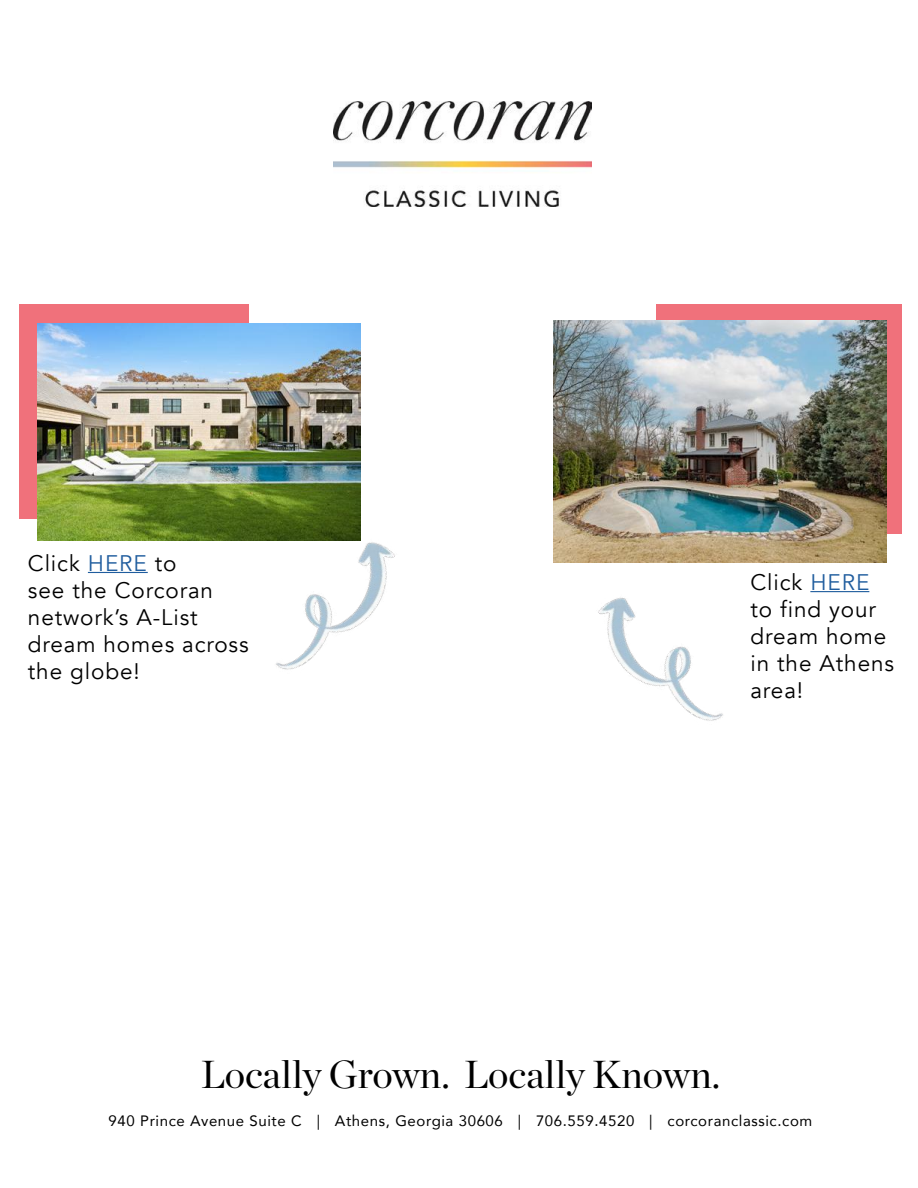
<style>
.page{position:relative;width:918px;height:1188px;background:#fff}
.page>*{position:absolute;margin:0;border:0;box-sizing:border-box;transform-origin:0 0}
.t1{font:39px "Chronicle Display";color:#000}
.t2{font:22.5px/27px "Avenir";letter-spacing:.04em;color:#000}
.t3{font:15px "Avenir";letter-spacing:.04em;color:#000}
.s1{color:#205d9e}
</style>
<div class="page">
<img style="left:334px;top:102px;width:258px;height:104px">
<div style="left:20px;top:305px;width:229px;height:214px;background:#f0717b"></div>
<hr style="left:88px;top:572px;width:60px;height:1px;background:#205d9e">
<img style="left:37px;top:324px;width:324px;height:216px">
<img style="left:241px;top:512px;width:154px;height:158px">
<hr style="left:810px;top:591px;width:59px;height:1px;background:#205d9e">
<div style="left:656px;top:305px;width:245px;height:229px;background:#f0717b"></div>
<img style="left:553px;top:320px;width:334px;height:242px">
<img style="left:553px;top:541px;width:226px;height:180px">
<p class="t2" style="left:28px;top:550px;width:222px">Click <span class="s1">HERE</span> to<br>see the Corcoran network’s A-List dream homes across the globe!</p>
<p class="t2" style="left:750px;top:569px;width:145px">Click <span class="s1">HERE </span>to find your dream home in the Athens area!</p>
<h1 class="t1" style="left:201px;top:1045px;width:521px">Locally Grown. Locally Known.</h1>
<p class="t3" style="left:109px;top:1109px;width:705px">940 Prince Avenue Suite C | Athens, Georgia 30606 | 706.559.4520 | corcoranclassic.com</p>
</div>
